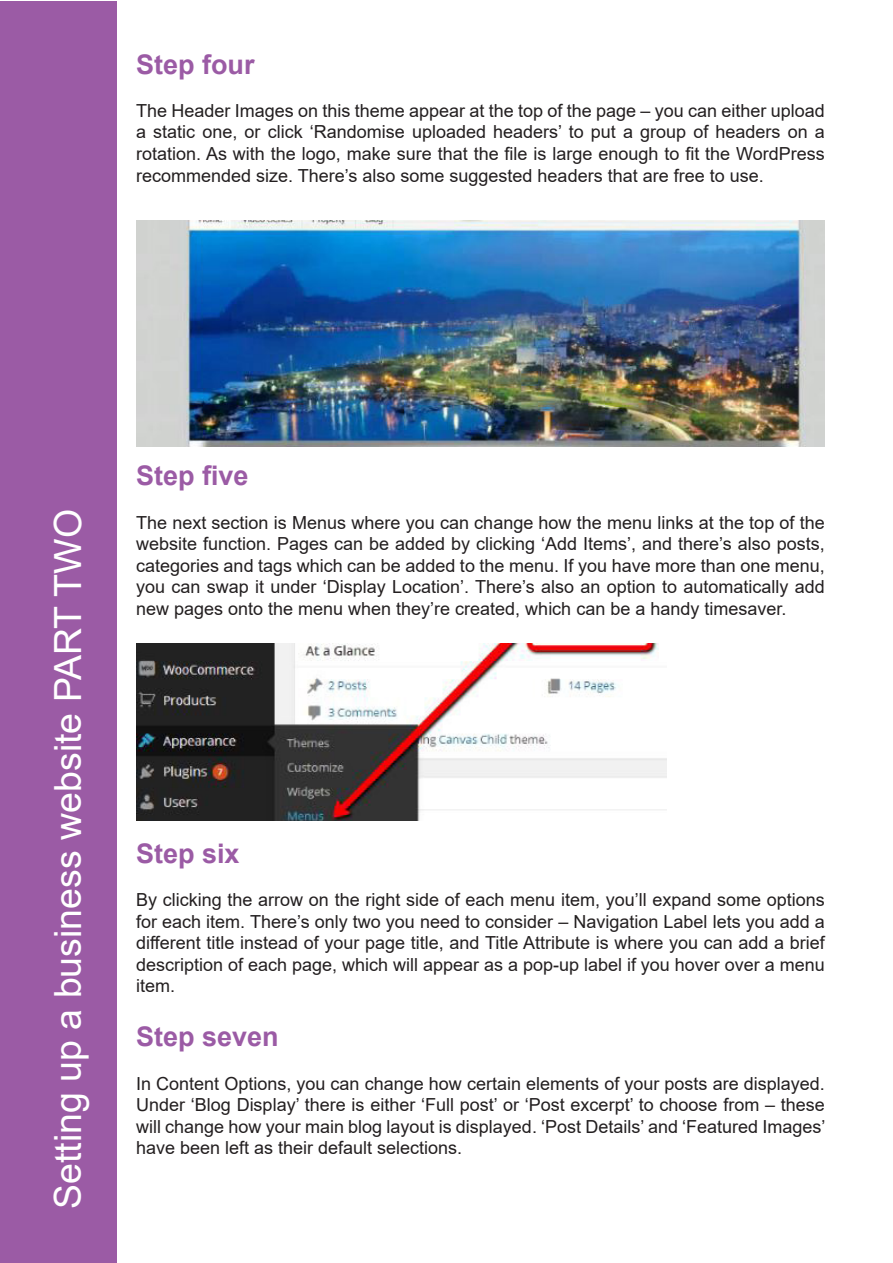
<style>
.page{position:relative;width:893px;height:1263px;background:#fff}
.page>*{position:absolute;margin:0;border:0;box-sizing:border-box;transform-origin:0 0}
.t1{font:37.5px "Arial";color:#fff}
.t2{font:700 27px "Arial";color:#9b5ba5}
.t3{font:18px/21.6px "Arial";color:#231f20;text-align:justify}
</style>
<div class="page">
<div style="left:1px;top:1px;width:116px;height:1261px;background:#9b5ba5"></div>
<img style="left:136px;top:221px;width:689px;height:225px">
<img style="left:136px;top:643px;width:530px;height:178px">
<h2 class="t2" style="left:136px;top:45px;width:120px">Step four</h2>
<p class="t3" style="left:136px;top:100px;width:690px">The Header Images on this theme appear at the top of the page – you can either upload a static one, or click ‘Randomise uploaded headers’ to put a group of headers on a rotation. As with the logo, make sure that the file is large enough to fit the WordPress recommended size. There’s also some suggested headers that are free to use.</p>
<h1 class="t1" style="left:42px;top:1209px;width:701px;rotate:-90deg">Setting up a business website PART TWO</h1>
<h2 class="t2" style="left:136px;top:457px;width:114px">Step five</h2>
<p class="t3" style="left:136px;top:511px;width:690px">The next section is Menus where you can change how the menu links at the top of the website function. Pages can be added by clicking ‘Add Items’, and there’s also posts, categories and tags which can be added to the menu. If you have more than one menu, you can swap it under ‘Display Location’. There’s also an option to automatically add new pages onto the menu when they’re created, which can be a handy timesaver.</p>
<h2 class="t2" style="left:136px;top:834px;width:105px">Step six</h2>
<p class="t3" style="left:136px;top:889px;width:690px">By clicking the arrow on the right side of each menu item, you’ll expand some options for each item. There’s only two you need to consider – Navigation Label lets you add a different title instead of your page title, and Title Attribute is where you can add a brief description of each page, which will appear as a pop-up label if you hover over a menu item.</p>
<h2 class="t2" style="left:136px;top:1018px;width:144px">Step seven</h2>
<p class="t3" style="left:136px;top:1072px;width:691px">In Content Options, you can change how certain elements of your posts are displayed.<br>Under ‘Blog Display’ there is either ‘Full post’ or ‘Post excerpt’ to choose from – these will change how your main blog layout is displayed. ‘Post Details’ and ‘Featured Images’ have been left as their default selections.</p>
</div>
